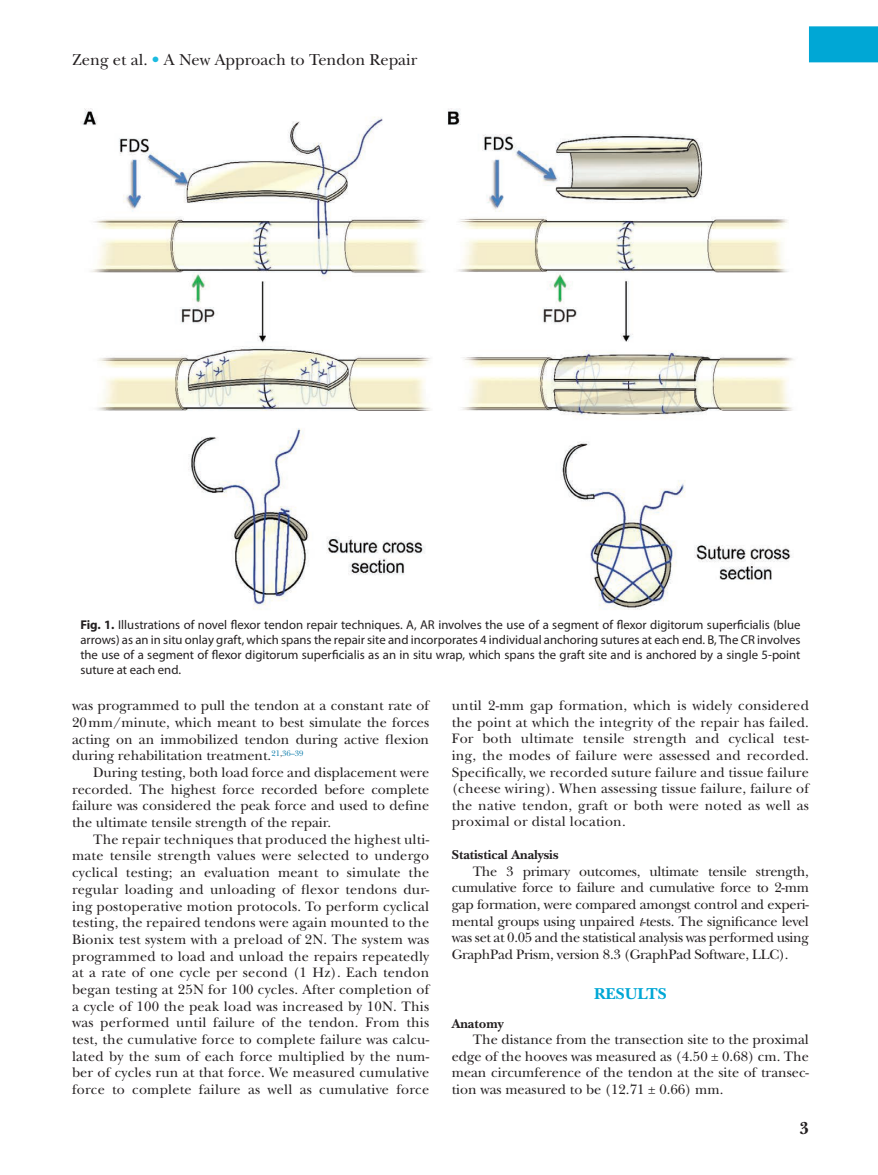
<style>
.page{position:relative;width:878px;height:1175px;background:#fff}
.page>*{position:absolute;margin:0;border:0;box-sizing:border-box;transform-origin:0 0}
.t1{font:700 18px "New Baskerville Std";color:#231f20}
.t2{font:16.5px "New Baskerville Std";color:#231f20}
.t3{font:700 16.5px "New Baskerville Std";color:#00a7d5}
.t4{font:14.25px/16.6px "New Baskerville Std";color:#231f20;text-align:justify}
.t5{font:700 13.5px "New Baskerville Std";color:#231f20}
.t6{font:12.75px/15px "Myriad Pro";color:#231f20;text-align:justify}
.s1{color:#1cbbe0}
.s2{font-weight:700}
.s3{font-style:italic}
</style>
<div class="page">
<div style="left:808px;top:26px;width:70px;height:36px;background:#00a7d5"></div>
<img style="left:80px;top:108px;width:714px;height:502px">
<p class="t2" style="left:72px;top:50px;width:347px">Zeng et al. <span class="s1">•</span> A New Approach to Tendon Repair</p>
<p class="t6" style="left:80px;top:616px;width:721px"><span class="s2">Fig. 1.</span> I llustrations of novel flexor tendon repair techniques. A, AR involves the use of a segment of flexor digitorum superficialis (blue arrows) as an in situ onlay graft, which spans the repair site and incorporates 4 individual anchoring sutures at each end. B, The CR involves the use of a segment of flexor digitorum superficialis as an in situ wrap, which spans the graft site and is anchored by a single 5-point suture at each end.</p>
<p class="t4" style="left:72px;top:697px;width:359px">was programmed to pull the tendon at a constant rate of 20mm/minute, which meant to best simulate the forces acting on an immobilized tendon during active flexion during rehabilitation treatment.<sup>21</sup><sup>,</sup><sup>36–39</sup></p>
<p class="t4" style="left:72px;top:764px;width:359px;text-indent:21px">During testing, both load force and displacement were recorded. The highest force recorded before complete failure was considered the peak force and used to define the ultimate tensile strength of the repair.</p>
<p class="t4" style="left:72px;top:831px;width:359px;text-indent:21px">The repair techniques that produced the highest ulti&shy;mate tensile strength values were selected to undergo cyclical testing; an evaluation meant to simulate the regular loading and unloading of flexor tendons dur&shy;ing postoperative motion protocols. To perform cyclical testing, the repaired tendons were again mounted to the Bionix test system with a preload of 2N. The system was programmed to load and unload the repairs repeatedly at a rate of one cycle per second (1 Hz). Each tendon began testing at 25N for 100 cycles. After completion of a cycle of 100 the peak load was increased by 10N. This was performed until failure of the tendon. From this test, the cumulative force to complete failure was calcu&shy;lated by the sum of each force multiplied by the num&shy;ber of cycles run at that force. We measured cumulative force to complete failure as well as cumulative force</p>
<p class="t4" style="left:452px;top:697px;width:359px">until 2-mm gap formation, which is widely considered the point at which the integrity of the repair has failed.<br>For both ultimate tensile strength and cyclical test&shy;ing, the modes of failure were assessed and recorded.<br>Specifically, we recorded suture failure and tissue failure (cheese wiring). When assessing tissue failure, failure of the native tendon, graft or both were noted as well as proximal or distal location.</p>
<p class="t5" style="left:452px;top:847px;width:108px">Statistical Analysis</p>
<p class="t4" style="left:451px;top:863px;width:359px;text-indent:21px">The 3 primary outcomes, ultimate tensile strength, cumulative force to failure and cumulative force to 2-mm gap formation, were compared amongst control and experi&shy;mental groups using unpaired <span class="s3">t</span>-tests. The significance level was set at 0.05 and the statistical analysis was performed using GraphPad Prism, version 8.3 (GraphPad Software, LLC).</p>
<p class="t3" style="left:594px;top:984px;width:74px">RESULTS</p>
<p class="t5" style="left:452px;top:1015px;width:53px">Anatomy</p>
<p class="t4" style="left:451px;top:1031px;width:359px;text-indent:21px">The distance from the transection site to the proximal edge of the hooves was measured as (4.50 ± 0.68) cm. The mean circumference of the tendon at the site of transec&shy;tion was measured to be (12.71 ± 0.66) mm.</p>
<p class="t1" style="left:799px;top:1118px;width:11px">3</p>
</div>
